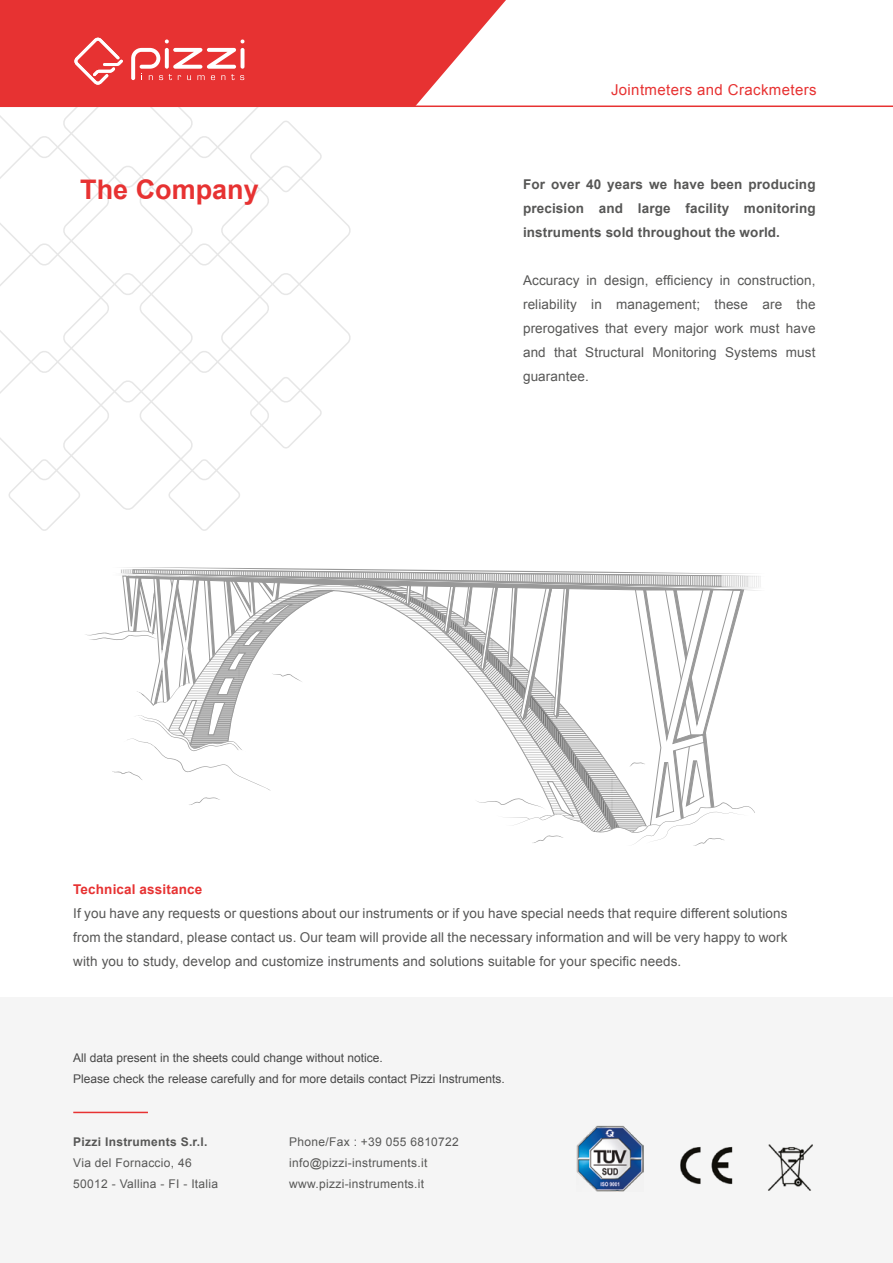
<style>
.page{position:relative;width:893px;height:1263px;background:#fff}
.page>*{position:absolute;margin:0;border:0;box-sizing:border-box;transform-origin:0 0}
.t1{font:700 27px "Arial";color:#e73232}
.t2{font:15px "Arial";letter-spacing:.025em;color:#e73232}
.t3{font:13.5px/24px "Arial";letter-spacing:.01em;color:#575756;text-align:justify}
.t4{font:700 13.5px/24px "Arial";letter-spacing:.01em;color:#575756;text-align:justify}
.t5{font:700 13.5px "Arial";letter-spacing:.01em;color:#e73232}
.t6{font:12px/21px "Arial";color:#474747}
.t7{font:12px "Arial";letter-spacing:.025em;color:#575756}
.t8{font:700 12px "Arial";letter-spacing:.025em;color:#575756}
</style>
<div class="page">
<svg style="left:0;top:107px;width:351px;height:424px"></svg>
<svg style="left:0;top:0;width:893px;height:107px"></svg>
<svg style="left:85px;top:567px;width:676px;height:279px"></svg>
<div style="left:0;top:997px;width:893px;height:266px;background:#f5f5f5"></div>
<img style="left:680px;top:1146px;width:53px;height:39px">
<img style="left:768px;top:1145px;width:45px;height:46px">
<img style="left:577px;top:1125px;width:67px;height:67px">
<hr style="left:73px;top:1112px;width:75px;height:1px;background:#e73232">
<h1 class="t1" style="left:80px;top:172px;width:180px">The Company</h1>
<p class="t2" style="left:611px;top:80px;width:207px">Jointmeters and Crackmeters</p>
<p class="t4" style="left:523px;top:173px;width:294px">For over 40 years we have been producing precision and large facility monitoring instruments sold throughout the world.</p>
<p class="t3" style="left:523px;top:269px;width:294px">Accuracy in design, efficiency in construction, reliability in management; these are the prerogatives that every major work must have and that Structural Monitoring Systems must guarantee.</p>
<p class="t5" style="left:73px;top:881px;width:130px">Technical assitance</p>
<p class="t3" style="left:73px;top:902px;width:716px">If you have any requests or questions about our instruments or if you have special needs that require different solutions from the standard, please contact us. Our team will provide all the necessary information and will be very happy to work with you to study, develop and customize instruments and solutions suitable for your specific needs.</p>
<p class="t6" style="left:73px;top:1047px;width:433px">All data present in the sheets could change without notice.<br>Please check the release carefully and for more details contact Pizzi Instruments.</p>
<p class="t8" style="left:73px;top:1134px;width:136px">Pizzi Instruments S.r.l.</p>
<p class="t7" style="left:289px;top:1134px;width:171px">Phone/Fax : +39 055 6810722</p>
<p class="t7" style="left:73px;top:1155px;width:120px">Via del Fornaccio, 46</p>
<p class="t7" style="left:289px;top:1155px;width:140px">info@pizzi-instruments.it</p>
<p class="t7" style="left:73px;top:1176px;width:146px">50012 - Vallina - FI - Italia</p>
<p class="t7" style="left:289px;top:1176px;width:136px">www.pizzi-instruments.it</p>
</div>
